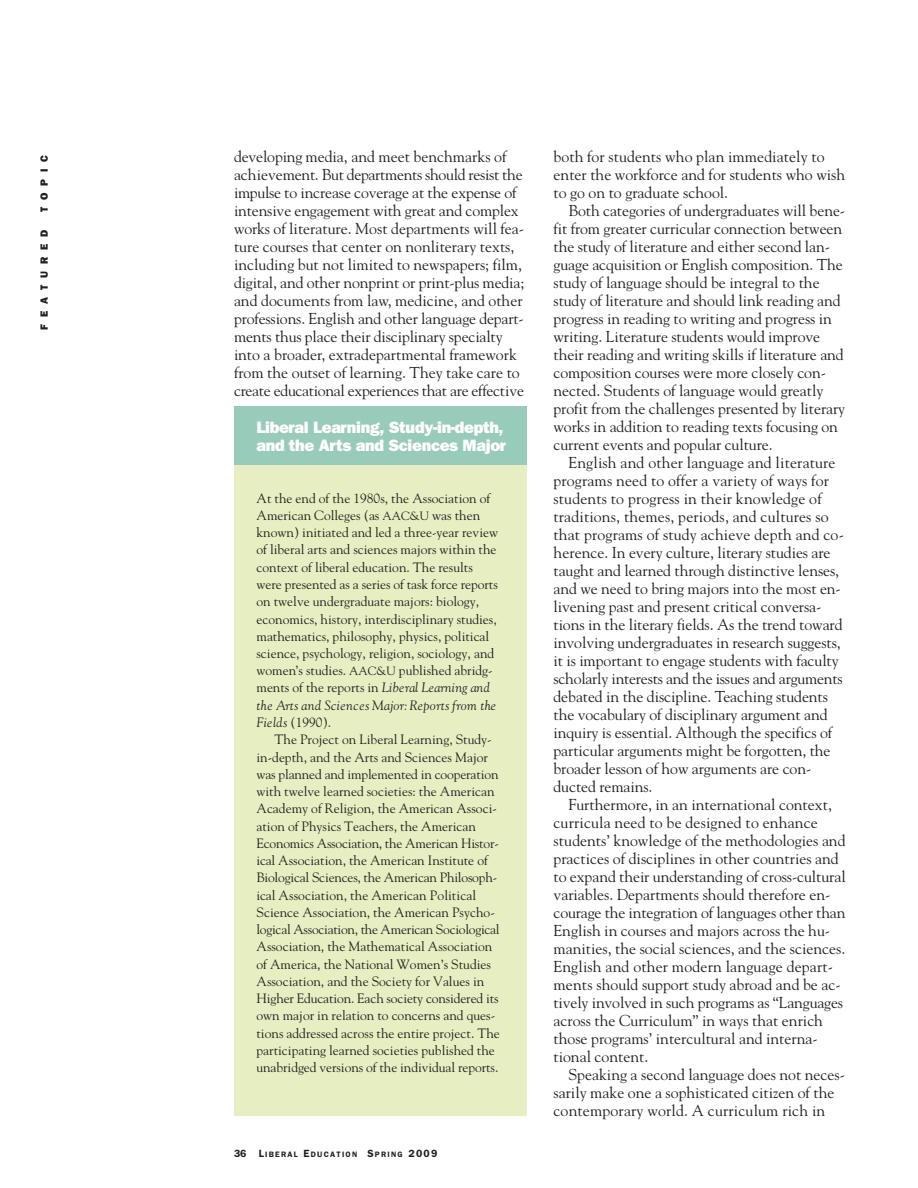
<style>
.page{position:relative;width:918px;height:1188px;background:#fff}
.page>*{position:absolute;margin:0;border:0;box-sizing:border-box;transform-origin:0 0}
.t1{font:800 16.5px/18px "Franklin Gothic";letter-spacing:-.02em;color:#fff}
.t2{font:15.75px/18px "Goudy";letter-spacing:-.005em;color:#231f20}
.t3{font:13.5px/17.2px "Goudy";color:#231f20}
.t4{font:800 10.5px "Franklin Gothic";letter-spacing:.66em;color:#231f20}
.t5{font:600 7.8px "Franklin Gothic";letter-spacing:.16em;color:#231f20}
.s1{font-size:12px}
.s2{font-style:italic}
.s3{font-size:10.5px}
</style>
<div class="page">
<div style="left:234px;top:407px;width:292px;height:709px;background:#e7efc2"></div>
<div style="left:234px;top:407px;width:292px;height:58px;background:#99cbbb"></div>
<p class="t4" style="left:41px;top:212px;width:59px;rotate:-90deg">TOPIC</p>
<p class="t2" style="left:234px;top:149px;width:292px">developing media, and meet benchmarks of achievement. But departments should resist the impulse to increase coverage at the expense of intensive engagement with great and complex works of literature. Most departments will fea&shy;ture courses that center on nonliterary texts, including but not limited to newspapers; film, digital, and other nonprint or print-plus media; and documents from law, medicine, and other professions. English and other language depart&shy;ments thus place their disciplinary specialty into a broader, extradepartmental framework from the outset of learning. They take care to create educational experiences that are effective</p>
<p class="t2" style="left:554px;top:149px;width:293px">both for students who plan immediately to enter the workforce and for students who wish to go on to graduate school.</p>
<p class="t2" style="left:554px;top:203px;width:293px;text-indent:15px">Both categories of undergraduates will bene&shy;fit from greater curricular connection between the study of literature and either second lan&shy;guage acquisition or English composition. The study of language should be integral to the study of literature and should link reading and progress in reading to writing and progress in writing. Literature students would improve their reading and writing skills if literature and composition courses were more closely con&shy;nected. Students of language would greatly profit from the challenges presented by literary works in addition to reading texts focusing on current events and popular culture.</p>
<p class="t2" style="left:554px;top:455px;width:292px;text-indent:15px">English and other language and literature programs need to offer a variety of ways for students to progress in their knowledge of traditions, themes, periods, and cultures so that programs of study achieve depth and co&shy;herence. In every culture, literary studies are taught and learned through distinctive lenses, and we need to bring majors into the most en&shy;livening past and present critical conversa&shy;tions in the literary fields. As the trend toward involving undergraduates in research suggests, it is important to engage students with faculty scholarly interests and the issues and arguments debated in the discipline. Teaching students the vocabulary of disciplinary argument and inquiry is essential. Although the specifics of particular arguments might be forgotten, the broader lesson of how arguments are con&shy;ducted remains.</p>
<p class="t2" style="left:554px;top:797px;width:294px;text-indent:15px">Furthermore, in an international context, curricula need to be designed to enhance students’ knowledge of the methodologies and practices of disciplines in other countries and to expand their understanding of cross-cultural variables. Departments should therefore en&shy;courage the integration of languages other than English in courses and majors across the hu&shy;manities, the social sciences, and the sciences.<br>English and other modern language depart&shy;ments should support study abroad and be ac&shy;tively involved in such programs as “Languages across the Curriculum” in ways that enrich those programs’ intercultural and interna&shy;tional content.</p>
<p class="t2" style="left:554px;top:1067px;width:293px;text-indent:15px">Speaking a second language does not neces&shy;sarily make one a sophisticated citizen of the contemporary world. A curriculum rich in</p>
<p class="t4" style="left:41px;top:330px;width:102px;rotate:-90deg">FEATURED</p>
<p class="t1" style="left:256px;top:420px;width:251px">Liberal Learning, Study-in-depth, and the Arts and Sciences Major</p>
<p class="t3" style="left:256px;top:490px;width:243px">At the end of the 1980s, the Association of American Colleges (as <span class="s1">AAC&amp;U</span> was then known) initiated and led a three-year review of liberal arts and sciences majors within the context of liberal education. The results were presented as a series of task force reports on twelve undergraduate majors: biology, economics, history, interdisciplinary studies, mathematics, philosophy, physics, political science, psychology, religion, sociology, and women’s studies. <span class="s1">AAC&amp;U</span> published abridg&shy;ments of the reports in <span class="s2">Liberal Learning and the Arts and Sciences Major: Reports from the Fields</span> (1990).</p>
<p class="t3" style="left:257px;top:732px;width:245px;text-indent:18px">The Project on Liberal Learning, Study&shy;in-depth, and the Arts and Sciences Major was planned and implemented in cooperation with twelve learned societies: the American Academy of Religion, the American Associ&shy;ation of Physics Teachers, the American Economics Association, the American Histor&shy;ical Association, the American Institute of Biological Sciences, the American Philosoph&shy;ical Association, the American Political Science Association, the American Psycho&shy;logical Association, the American Sociological Association, the Mathematical Association of America, the National Women’s Studies Association, and the Society for Values in Higher Education. Each society considered its own major in relation to concerns and ques&shy;tions addressed across the entire project. The participating learned societies published the unabridged versions of the individual reports.</p>
<p class="t5" style="left:234px;top:1151px;width:205px"><span class="s3">36 L</span>IBERAL <span class="s3">E</span>DUCATION <span class="s3">S</span>PRING <span class="s3">2009</span></p>
</div>
